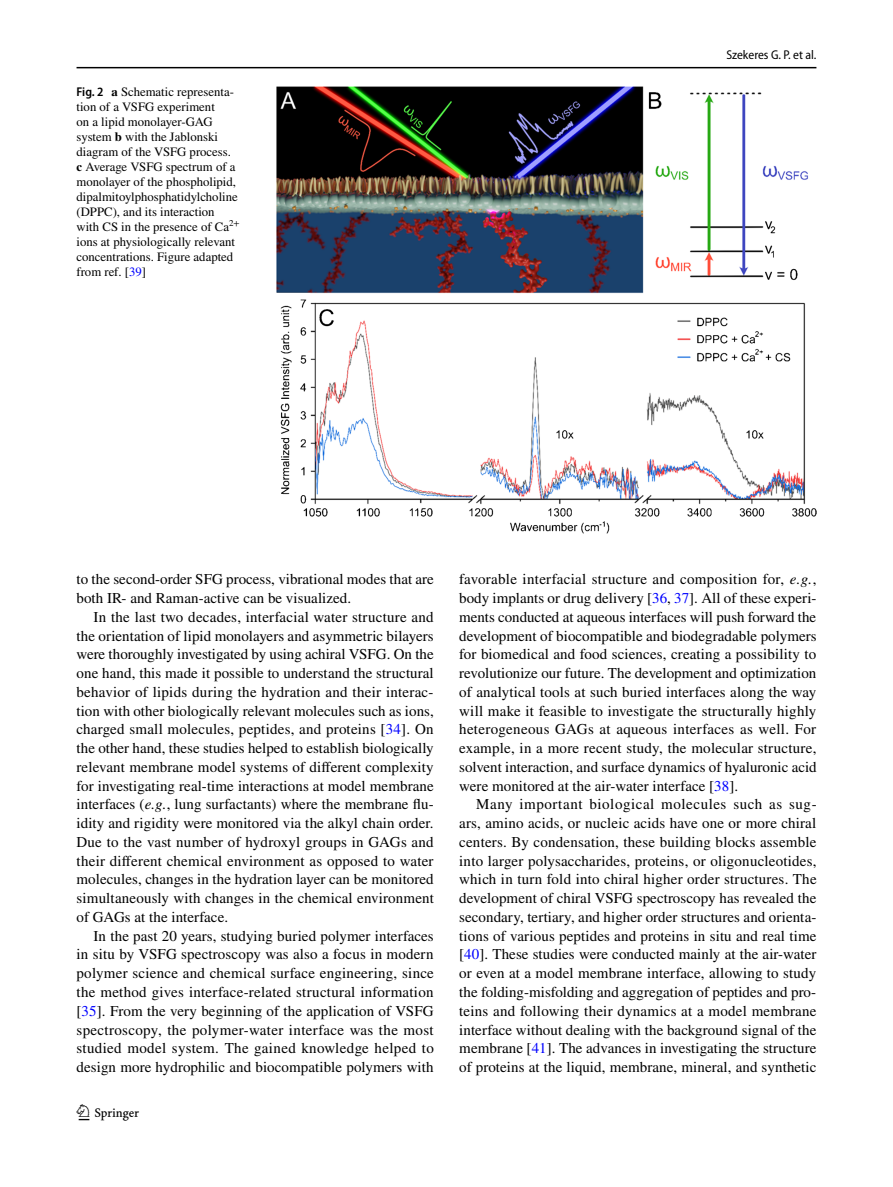
<style>
.page{position:relative;width:893px;height:1187px;background:#fff}
.page>*{position:absolute;margin:0;border:0;box-sizing:border-box;transform-origin:0 0}
.t1{font:22.5px "Springnew Regular 2";color:#000}
.t2{font:15px/18.8px "STIX";letter-spacing:.005em;color:#000;text-align:justify}
.t3{font:12.75px/15px "STIX";color:#000}
.t4{font:semi-condensed 12.75px "Myriad Pro";color:#000}
.s1{font-family:"Myriad Pro";font-weight:600;font-stretch:semi-condensed}
.s2{font-weight:700}
.s3{color:#00f}
.s4{font-style:italic}
</style>
<div class="page">
<hr style="left:77px;top:67px;width:739px;height:1px;background:#000">
<img style="left:276px;top:87px;width:540px;height:446px">
<p class="t3" style="left:77px;top:85px;width:165px"><span class="s1">Fig. 2</span> <span class="s2">a</span> Schematic representa&shy;tion of a VSFG experiment<br>on a lipid monolayer-GAG system <span class="s2">b</span> with the Jablonski diagram of the VSFG process. <span class="s2">c</span> Average VSFG spectrum of a monolayer of the phospholipid, dipalmitoylphosphatidylcholine (DPPC), and its interaction with CS in the presence of Ca<sup>2+ </sup>ions at physiologically relevant concentrations. Figure adapted from ref. [<span class="s3">39</span>]</p>
<p class="t4" style="left:726px;top:48px;width:91px">Szekeres G. P. et al.</p>
<p class="t2" style="left:77px;top:571px;width:359px">to the second-order SFG process, vibrational modes that are both IR- and Raman-active can be visualized.</p>
<p class="t2" style="left:77px;top:608px;width:359px;text-indent:17px">In the last two decades, interfacial water structure and the orientation of lipid monolayers and asymmetric bilayers were thoroughly investigated by using achiral VSFG. On the one hand, this made it possible to understand the structural behavior of lipids during the hydration and their interac&shy;tion with other biologically relevant molecules such as ions, charged small molecules, peptides, and proteins [<span class="s3">34</span>]. On the other hand, these studies helped to establish biologically relevant membrane model systems of different complexity for investigating real-time interactions at model membrane interfaces (<span class="s4">e.g.</span>, lung surfactants) where the membrane flu&shy;idity and rigidity were monitored via the alkyl chain order.<br>Due to the vast number of hydroxyl groups in GAGs and their different chemical environment as opposed to water molecules, changes in the hydration layer can be monitored simultaneously with changes in the chemical environment of GAGs at the interface.</p>
<p class="t2" style="left:77px;top:927px;width:359px;text-indent:17px">In the past 20 years, studying buried polymer interfaces in situ by VSFG spectroscopy was also a focus in modern polymer science and chemical surface engineering, since the method gives interface-related structural information [<span class="s3">35</span>]. From the very beginning of the application of VSFG spectroscopy, the polymer-water interface was the most studied model system. The gained knowledge helped to design more hydrophilic and biocompatible polymers with</p>
<h1 class="t1" style="left:79px;top:1104px;width:62px">1 3</h1>
<p class="t2" style="left:459px;top:571px;width:359px">favorable interfacial structure and composition for, <span class="s4">e.g.</span>, body implants or drug delivery [<span class="s3">36</span>, <span class="s3">37</span>]. All of these experi&shy;ments conducted at aqueous interfaces will push forward the development of biocompatible and biodegradable polymers for biomedical and food sciences, creating a possibility to revolutionize our future. The development and optimization of analytical tools at such buried interfaces along the way will make it feasible to investigate the structurally highly heterogeneous GAGs at aqueous interfaces as well. For example, in a more recent study, the molecular structure, solvent interaction, and surface dynamics of hyaluronic acid were monitored at the air-water interface [<span class="s3">38</span>].</p>
<p class="t2" style="left:459px;top:796px;width:359px;text-indent:17px">Many important biological molecules such as sug&shy;ars, amino acids, or nucleic acids have one or more chiral centers. By condensation, these building blocks assemble into larger polysaccharides, proteins, or oligonucleotides, which in turn fold into chiral higher order structures. The development of chiral VSFG spectroscopy has revealed the secondary, tertiary, and higher order structures and orienta&shy;tions of various peptides and proteins in situ and real time [<span class="s3">40</span>]. These studies were conducted mainly at the air-water or even at a model membrane interface, allowing to study the folding-misfolding and aggregation of peptides and pro&shy;teins and following their dynamics at a model membrane interface without dealing with the background signal of the membrane [<span class="s3">41</span>]. The advances in investigating the structure of proteins at the liquid, membrane, mineral, and synthetic</p>
</div>
